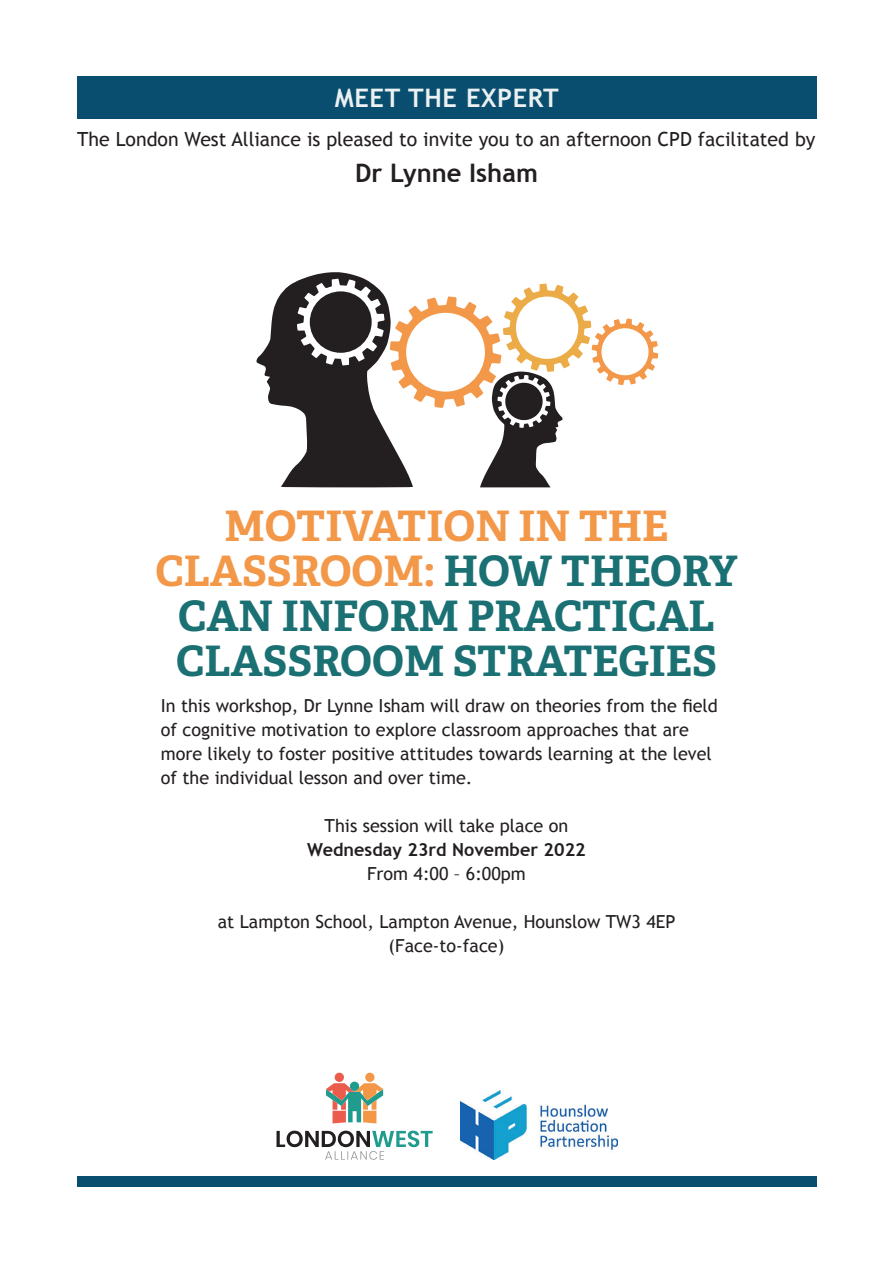
<style>
.page{position:relative;width:893px;height:1263px;background:#fff}
.page>*{position:absolute;margin:0;border:0;box-sizing:border-box;transform-origin:0 0}
.t1{font:700 42px/45px "Adelle PE";color:#1a7072;text-align:center}
.t2{font:700 25.5px "Trebuchet MS";letter-spacing:.025em;color:#ebf1f2}
.t3{font:700 25.5px "Trebuchet MS";color:#231f20}
.t4{font:19.5px "Trebuchet MS";color:#231f20}
.t5{font:18px/24px "Trebuchet MS";color:#231f20}
.t6{font:700 18px "Trebuchet MS";color:#231f20}
.s1{color:#f39748}
</style>
<div class="page">
<div style="left:77px;top:1176px;width:739px;height:10px;background:#094e6f"></div>
<div style="left:77px;top:77px;width:739px;height:42px;background:#094e6f"></div>
<svg style="left:326px;top:1073px;width:57px;height:50px"></svg>
<svg style="left:276px;top:1130px;width:157px;height:30px"></svg>
<svg style="left:256px;top:272px;width:402px;height:216px"></svg>
<img style="left:461px;top:1091px;width:156px;height:69px">
<h2 class="t2" style="left:335px;top:82px;width:226px">MEET THE EXPERT</h2>
<p class="t4" style="left:77px;top:128px;width:740px">The London West Alliance is pleased to invite you to an afternoon CPD facilitated by</p>
<h2 class="t3" style="left:355px;top:157px;width:184px">Dr Lynne Isham</h2>
<h1 class="t1" style="left:155px;top:502px;width:584px"><span class="s1">MOTIVATION IN THE<br>CLASSROOM:</span> HOW THEORY<br>CAN INFORM PRACTICAL<br>CLASSROOM STRATEGIES</h1>
<p class="t5" style="left:161px;top:694px;width:559px">In this workshop, Dr Lynne Isham will draw on theories from the field of cognitive motivation to explore classroom approaches that are more likely to foster positive attitudes towards learning at the level of the individual lesson and over time.</p>
<p class="t5" style="left:325px;top:814px;width:245px">This session will take place on</p>
<p class="t6" style="left:307px;top:838px;width:280px">Wednesday 23rd November 2022</p>
<p class="t5" style="left:367px;top:862px;width:160px">From 4:00 – 6:00pm</p>
<p class="t5" style="left:218px;top:910px;width:459px;text-align:center">at Lampton School, Lampton Avenue, Hounslow TW3 4EP (Face-to-face)</p>
</div>
